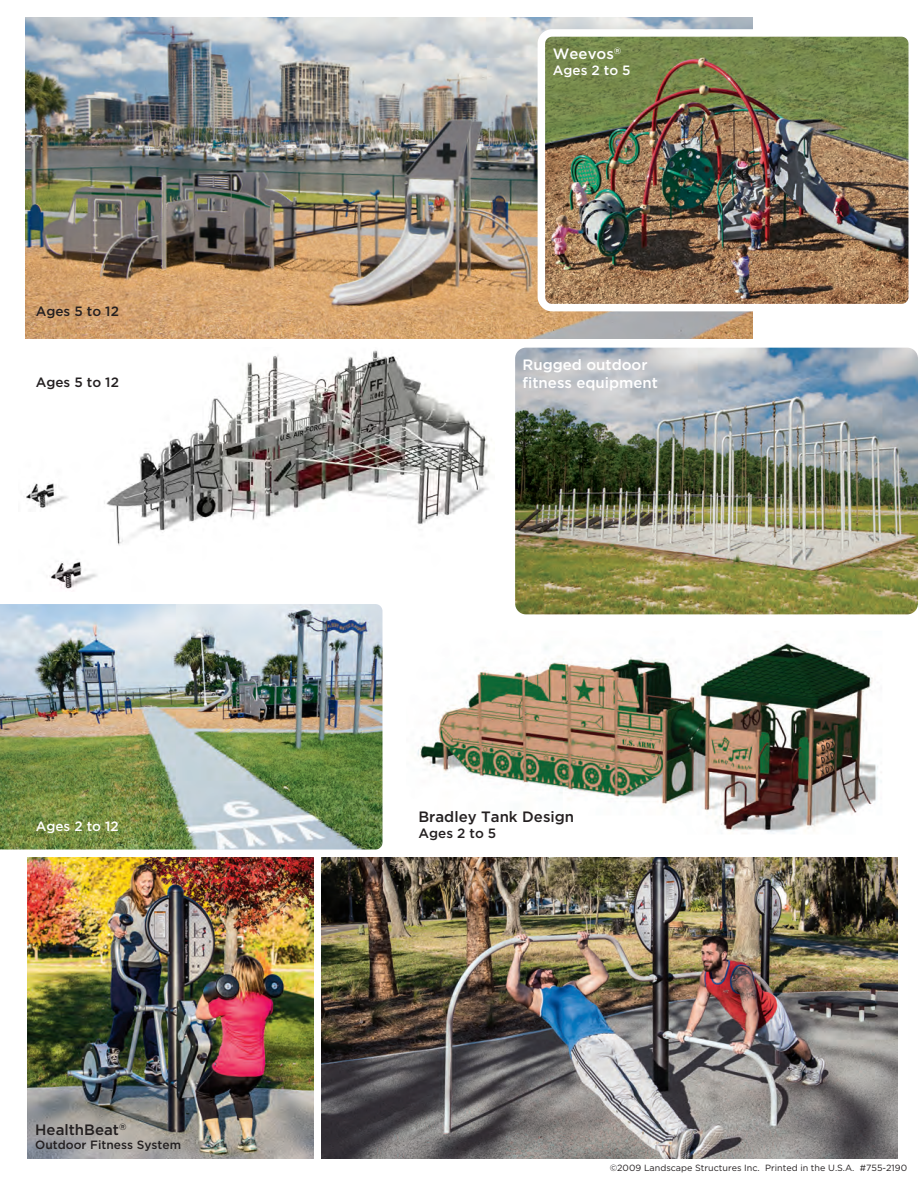
<style>
.page{position:relative;width:918px;height:1188px;background:#fff}
.page>*{position:absolute;margin:0;border:0;box-sizing:border-box;transform-origin:0 0}
.t1{font:500 15px/18px "Gotham";color:#fff}
.t2{font:500 15px "Gotham";color:#231f20}
.t3{font:500 13.5px "Gotham";color:#231f20}
.t4{font:500 13.5px "Gotham";color:#fff}
.t5{font:500 12px "Gotham";color:#231f20}
.t6{font:9px "Gotham";color:#231f20}
</style>
<div class="page">
<img style="left:515px;top:348px;width:403px;height:266px">
<img style="left:26px;top:350px;width:464px;height:239px">
<img style="left:26px;top:18px;width:727px;height:321px">
<img style="left:547px;top:38px;width:360px;height:264px">
<div style="left:538px;top:29px;width:378px;height:282px;border:8px solid #fff;border-radius:11px"></div>
<img style="left:27px;top:857px;width:287px;height:301px">
<img style="left:0;top:604px;width:383px;height:246px">
<img style="left:417px;top:641px;width:465px;height:193px">
<div style="left:399px;top:620px;width:519px;height:234px;border:8px solid #fff;border-radius:11px"></div>
<img style="left:322px;top:857px;width:575px;height:301px">
<p class="t3" style="left:36px;top:304px;width:85px">Ages 5 to 12</p>
<p class="t3" style="left:36px;top:375px;width:85px">Ages 5 to 12</p>
<p class="t4" style="left:36px;top:819px;width:85px">Ages 2 to 12</p>
<p class="t2" style="left:35px;top:1121px;width:93px">HealthBeat<sup>®</sup></p>
<p class="t5" style="left:35px;top:1138px;width:147px">Outdoor Fitness System</p>
<p class="t1" style="left:553px;top:44px;width:70px">Weevos<sup>®</sup></p>
<p class="t4" style="left:553px;top:63px;width:79px">Ages 2 to 5</p>
<p class="t1" style="left:523px;top:355px;width:137px">Rugged outdoor fitness equipment</p>
<p class="t2" style="left:418px;top:808px;width:157px">Bradley Tank Design</p>
<p class="t3" style="left:418px;top:826px;width:79px">Ages 2 to 5</p>
<p class="t6" style="left:610px;top:1163px;width:299px">©2009 Landscape Structures Inc. Printed in the U.S.A. #755-2190</p>
</div>
